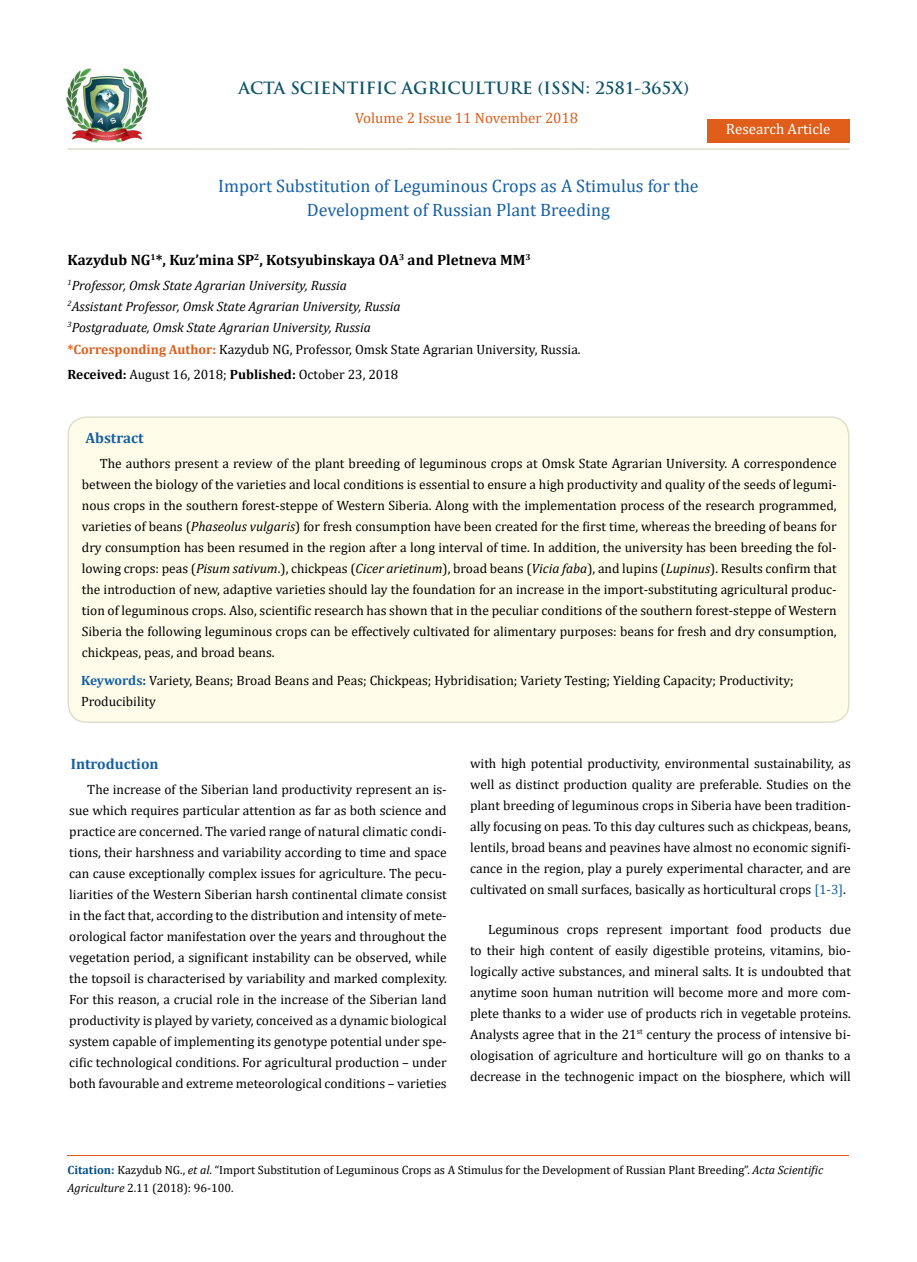
<style>
.page{position:relative;width:917px;height:1262px;background:#fff}
.page>*{position:absolute;margin:0;border:0;box-sizing:border-box;transform-origin:0 0}
.t1{font:18px/24px "Cambria";color:#1560a6;text-align:center}
.t2{font:700 16.5px "Trajan Pro";color:#0e546a}
.t3{font:700 15px "Cambria";color:#000}
.t4{font:15px "Cambria";color:#e05d1a}
.t5{font:700 15px "Cambria";color:#1560a6}
.t6{font:15px "Cambria";color:#fff}
.t7{font:13.5px/21px "Cambria";color:#000;text-align:justify}
.t8{font:italic 13.5px/21px "Cambria";color:#000}
.t9{font:12px/18px "Cambria";color:#000}
.s1{font-weight:700;color:#e05d1a}
.s2{font-weight:700}
.s3{font-style:italic}
.s4{font-weight:700;color:#1560a6}
.s5{font-weight:700;color:#0e546a}
.s6{color:#1560a6}
.s7{font-weight:700;color:#035089}
</style>
<div class="page">
<img style="left:67px;top:68px;width:80px;height:74px">
<div style="left:707px;top:119px;width:142px;height:23px;background:#e05d1a"></div>
<div style="left:68px;top:417px;width:780px;height:305px;background:#fffde9;border-radius:18px"></div>
<div style="left:68px;top:416px;width:781px;height:307px;border:2px solid #e0dfcd;border-radius:18px"></div>
<hr style="left:67px;top:1155px;width:782px;height:1px;background:#e05d1a">
<hr style="left:67px;top:148px;width:782px;height:2px;background:#e0dfcd">
<p class="t2" style="left:238px;top:77px;width:452px">ACTA SCIENTIFIC AGRICULTURE (ISSN: 2581-365X)</p>
<p class="t4" style="left:355px;top:109px;width:224px">Volume 2 Issue 11 November 2018</p>
<h1 class="t1" style="left:218px;top:174px;width:482px">Import Substitution of Leguminous Crops as A Stimulus for the<br>Development of Russian Plant Breeding</h1>
<p class="t3" style="left:67px;top:249px;width:464px">Kazydub NG<sup>1</sup>*, Kuz’mina SP<sup>2</sup>, Kotsyubinskaya OА<sup>3</sup> and Pletneva MM<sup>3</sup></p>
<p class="t8" style="left:68px;top:274px;width:334px"><sup>1</sup>Professor, Omsk State Agrarian University, Russia<br><sup>2</sup>Assistant Professor, Omsk State Agrarian University, Russia<br><sup>3</sup>Postgraduate, Omsk State Agrarian University, Russia</p>
<p class="t7" style="left:67px;top:339px;width:514px"><span class="s1">*Corresponding Author:</span> Kazydub NG, Professor, Omsk State Agrarian University, Russia.</p>
<p class="t7" style="left:68px;top:364px;width:332px"><span class="s2">Received:</span> August 16, 2018; <span class="s2">Published:</span> October 23, 2018</p>
<p class="t5" style="left:86px;top:427px;width:60px">Abstract</p>
<p class="t6" style="left:726px;top:120px;width:106px">Research Article</p>
<p class="t7" style="left:82px;top:452px;width:756px;text-indent:18px">The authors present a review of the plant breeding of leguminous crops at Omsk State Agrarian University. A correspondence between the biology of the varieties and local conditions is essential to ensure a high productivity and quality of the seeds of legumi&shy;nous crops in the southern forest-steppe of Western Siberia. Along with the implementation process of the research programmed, varieties of beans (<span class="s3">Phaseolus vulgaris</span>) for fresh consumption have been created for the first time, whereas the breeding of beans for dry consumption has been resumed in the region after a long interval of time. In addition, the university has been breeding the fol&shy;lowing crops: peas (<span class="s3">Pisum sativum</span>.), chickpeas (<span class="s3">Cicer arietinum</span>), broad beans (<span class="s3">Vicia faba</span>), and lupins (<span class="s3">Lupinus</span>). Results confirm that the introduction of new, adaptive varieties should lay the foundation for an increase in the import-substituting agricultural produc&shy;tion of leguminous crops. Also, scientific research has shown that in the peculiar conditions of the southern forest-steppe of Western Siberia the following leguminous crops can be effectively cultivated for alimentary purposes: beans for fresh and dry consumption, chickpeas, peas, and broad beans.</p>
<p class="t7" style="left:81px;top:670px;width:714px"><span class="s4">Keywords</span><span class="s5">:</span> Variety, Beans; Broad Beans and Peas; Chickpeas; Hybridisation; Variety Testing; Yielding Capacity; Productivity;<br>Producibility</p>
<p class="t5" style="left:71px;top:753px;width:89px">Introduction</p>
<p class="t7" style="left:470px;top:753px;width:382px">with high potential productivity, environmental sustainability, as well as distinct production quality are preferable. Studies on the plant breeding of leguminous crops in Siberia have been tradition&shy;ally focusing on peas. To this day cultures such as chickpeas, beans, lentils, broad beans and peavines have almost no economic signifi&shy;cance in the region, play a purely experimental character, and are cultivated on small surfaces, basically as horticultural crops <span class="s6">[1-3]</span>.</p>
<p class="t7" style="left:470px;top:918px;width:382px;text-indent:18px">Leguminous crops represent important food products due to their high content of easily digestible proteins, vitamins, bio&shy;logically active substances, and mineral salts. It is undoubted that anytime soon human nutrition will become more and more com&shy;plete thanks to a wider use of products rich in vegetable proteins.<br>Analysts agree that in the 21<sup>st</sup> century the process of intensive bi&shy;ologisation of agriculture and horticulture will go on thanks to a decrease in the technogenic impact on the biosphere, which will</p>
<p class="t7" style="left:69px;top:778px;width:379px;text-indent:18px">The increase of the Siberian land productivity represent an is&shy;sue which requires particular attention as far as both science and practice are concerned. The varied range of natural climatic condi&shy;tions, their harshness and variability according to time and space can cause exceptionally complex issues for agriculture. The pecu&shy;liarities of the Western Siberian harsh continental climate consist in the fact that, according to the distribution and intensity of mete&shy;orological factor manifestation over the years and throughout the vegetation period, a significant instability can be observed, while the topsoil is characterised by variability and marked complexity.<br>For this reason, a crucial role in the increase of the Siberian land productivity is played by variety, conceived as a dynamic biological system capable of implementing its genotype potential under spe&shy;cific technological conditions. For agricultural production – under both favourable and extreme meteorological conditions – varieties</p>
<p class="t9" style="left:67px;top:1161px;width:757px"><span class="s7">Citation:</span> Kazydub NG., <span class="s3">et al</span>. “Import Substitution of Leguminous Crops as A Stimulus for the Development of Russian Plant Breeding”. <span class="s3">Acta Scientific<br>Agriculture</span> 2.11 (2018): 96-100.</p>
</div>
